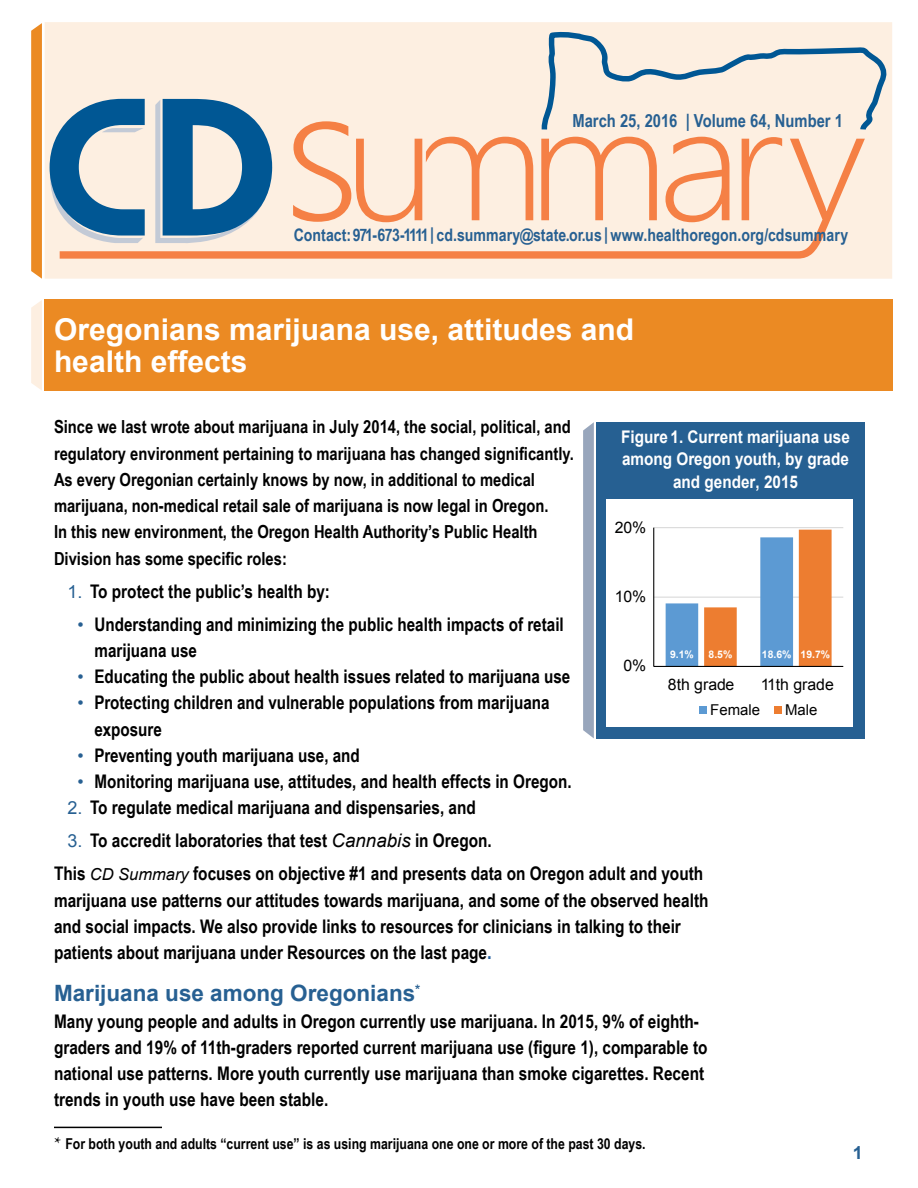
<style>
.page{position:relative;width:918px;height:1188px;background:#fff}
.page>*{position:absolute;margin:0;border:0;box-sizing:border-box;transform-origin:0 0}
.t1{font:700 30px/31.5px "Arial";color:#fff}
.t2{font:700 22.5px "Arial";color:#276092}
.t3{font:700 18.75px/26.2px "Arial Narrow";color:#000}
.t4{font:700 18px/26.2px "Arial Narrow";color:#000}
.t5{font:700 18px "Arial Narrow";color:#276092}
.t6{font:700 18px "Arial";color:#276092}
.t7{font:700 17.4px/22.8px "Arial";color:#fff;text-align:center;scale:.88 1}
.t8{font:700 17.25px "Arial Narrow";letter-spacing:.005em;color:#276092}
.t9{font:15.9px "Arial";color:#000101}
.t10{font:700 15px "Arial Narrow";color:#000}
.t11{font:15px "Arial";color:#000101}
.t12{font:700 10.5px "Arial";color:#fff}
.s1{font-family:"Arial";font-weight:400;font-size:18px;color:#276092}
.s2{font-family:"Arial";font-weight:400;font-style:italic}
.s3{font-family:"Arial";font-weight:400;font-style:italic;font-size:16.5px}
.s4{font-size:20.25px;color:#215e9e}
.s5{font-family:"Minion Pro";font-weight:400;font-size:18px}
</style>
<div class="page">
<div style="left:45px;top:22px;width:847px;height:257px;background:#fdefe1"></div>
<svg style="left:50px;top:99px;width:95px;height:114px"></svg>
<svg style="left:155px;top:99px;width:112px;height:40px"></svg>
<svg style="left:295px;top:121px;width:223px;height:18px"></svg>
<svg style="left:541px;top:31px;width:346px;height:108px"></svg>
<svg style="left:60px;top:139px;width:805px;height:120px"></svg>
<svg style="left:31px;top:23px;width:11px;height:256px"></svg>
<div style="left:45px;top:300px;width:848px;height:91px;background:#eb8a23"></div>
<svg style="left:31px;top:300px;width:11px;height:90px"></svg>
<hr style="left:54px;top:1127px;width:108px;height:1px;background:#000">
<div style="left:597px;top:422px;width:268px;height:316px;background:#266092"></div>
<svg style="left:583px;top:422px;width:11px;height:316px"></svg>
<div style="left:606px;top:499px;width:247px;height:228px;background:#fff"></div>
<hr style="left:654px;top:597px;width:189px;height:1px;background:#d8d8d8">
<hr style="left:654px;top:527px;width:189px;height:1px;background:#d8d8d8">
<svg style="left:666px;top:530px;width:166px;height:136px"></svg>
<hr style="left:653px;top:528px;width:1px;height:138px;background:#000101">
<hr style="left:654px;top:666px;width:189px;height:1px;background:#000101">
<div style="left:700px;top:707px;width:7px;height:7px;background:#5c9ad3"></div>
<div style="left:774px;top:707px;width:8px;height:7px;background:#ed7d30"></div>
<p class="t5" style="left:572px;top:107px;width:272px">March 25, 2016 | Volume 64, Number 1</p>
<p class="t8" style="left:294px;top:222px;width:556px">Contact:971-673-1111| cd.summary@state.or.us |www.healthoregon.org/cdsummary</p>
<h1 class="t1" style="left:54px;top:315px;width:582px">Oregonians marijuana use, attitudes and health effects</h1>
<p class="t4" style="left:54px;top:413px;width:521px">Since we last wrote about marijuana in July 2014, the social, political, and regulatory environment pertaining to marijuana has changed significantly.<br>As every Oregonian certainly knows by now, in additional to medical marijuana, non-medical retail sale of marijuana is now legal in Oregon.<br>In this new environment, the Oregon Health Authority’s Public Health Division has some specific roles:</p>
<p class="t3" style="left:68px;top:577px;width:264px"><span class="s1">1.</span> To protect the public’s health by:</p>
<p class="t3" style="left:94px;top:610px;width:471px;text-indent:-17px"><span class="s1">•</span> Understanding and minimizing the public health impacts of retail marijuana use</p>
<p class="t3" style="left:77px;top:662px;width:494px"><span class="s1">•</span> Educating the public about health issues related to marijuana use</p>
<p class="t3" style="left:94px;top:689px;width:457px;text-indent:-17px"><span class="s1">•</span> Protecting children and vulnerable populations from marijuana exposure</p>
<p class="t3" style="left:77px;top:741px;width:284px"><span class="s1">•</span> Preventing youth marijuana use, and</p>
<p class="t3" style="left:77px;top:767px;width:496px"><span class="s1">•</span> Monitoring marijuana use, attitudes, and health effects in Oregon.</p>
<p class="t3" style="left:68px;top:794px;width:410px"><span class="s1">2.</span> To regulate medical marijuana and dispensaries, and</p>
<p class="t3" style="left:54px;top:823px;width:651px;line-height:33px;text-indent:14px"><span class="s1">3.</span> To accredit laboratories that test <span class="s2">Cannabis</span> in Oregon.<br>This <span class="s3">CD Summary</span> focuses on objective #1 and presents data on Oregon adult and youth</p>
<p class="t3" style="left:54px;top:886px;width:656px">marijuana use patterns our attitudes towards marijuana, and some of the observed health and social impacts. We also provide links to resources for clinicians in talking to their patients about marijuana under Resources on the last page<span class="s4">.</span></p>
<p class="t2" style="left:54px;top:978px;width:368px">Marijuana use among Oregonians<sup>*</sup></p>
<p class="t3" style="left:54px;top:1007px;width:655px">Many young people and adults in Oregon currently use marijuana. In 2015, 9% of eighth&shy;graders and 19% of 11th-graders reported current marijuana use (figure 1), comparable to national use patterns. More youth currently use marijuana than smoke cigarettes. Recent trends in youth use have been stable.</p>
<p class="t10" style="left:54px;top:1132px;width:593px"><span class="s5">*</span> For both youth and adults “current use” is as using marijuana one one or more of the past 30 days.</p>
<p class="t7" style="left:621px;top:426px;width:262px">Figure 1. Current marijuana use among Oregon youth, by grade and gender, 2015</p>
<p class="t9" style="left:615px;top:517px;width:33px">20%</p>
<p class="t9" style="left:615px;top:586px;width:33px">10%</p>
<p class="t12" style="left:670px;top:647px;width:25px">9.1%</p>
<p class="t12" style="left:709px;top:647px;width:25px">8.5%</p>
<p class="t12" style="left:762px;top:647px;width:70px">18.6% 19.7%</p>
<p class="t9" style="left:623px;top:655px;width:24px">0%</p>
<p class="t9" style="left:752px;top:674px;width:19px">e1</p>
<p class="t9" style="left:668px;top:674px;width:77px">8th grade1</p>
<p class="t9" style="left:767px;top:674px;width:68px">1th grade</p>
<p class="t11" style="left:710px;top:700px;width:51px">Female</p>
<p class="t11" style="left:785px;top:700px;width:34px">Male</p>
<p class="t6" style="left:853px;top:1141px;width:12px">1</p>
</div>
